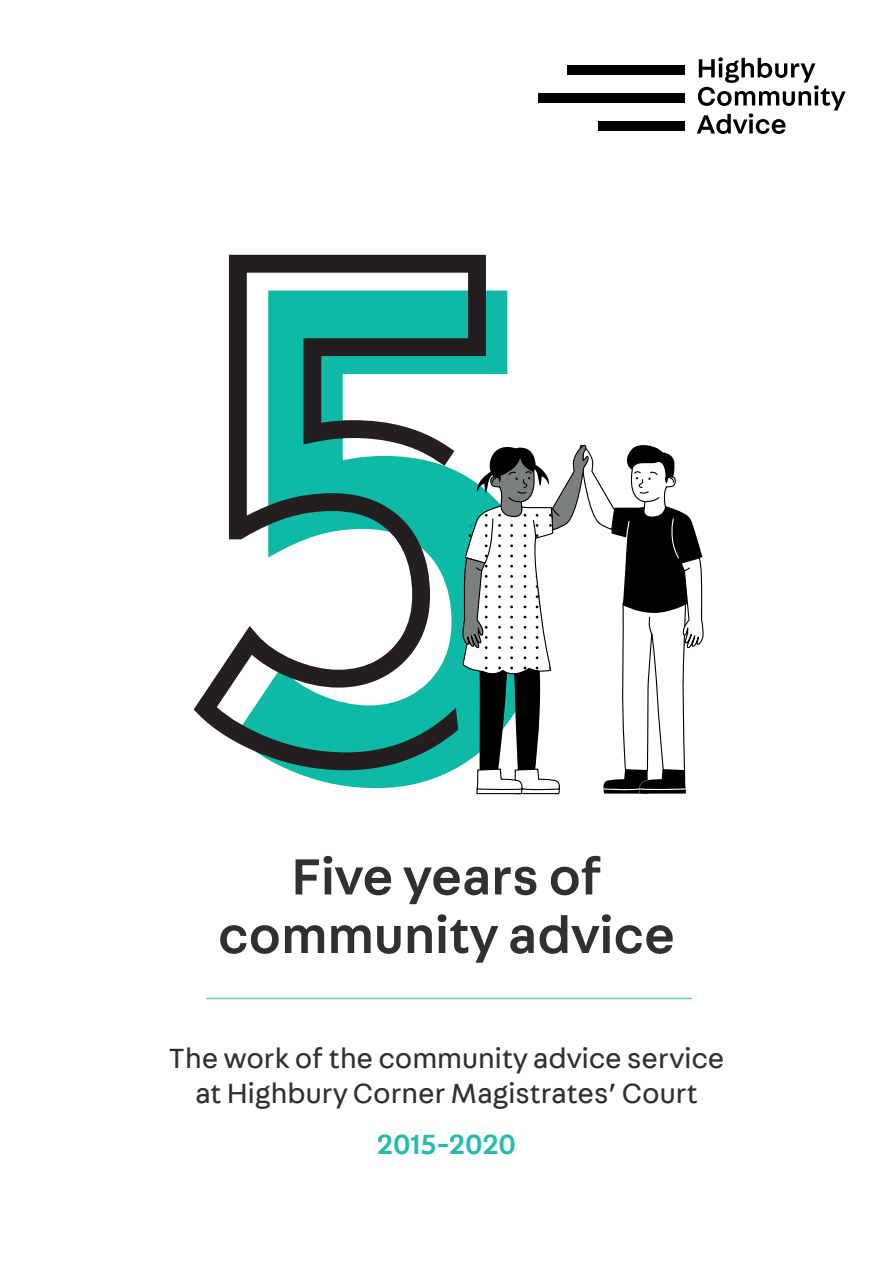
<style>
.page{position:relative;width:893px;height:1263px;background:#fff}
.page>*{position:absolute;margin:0;border:0;box-sizing:border-box;transform-origin:0 0}
.Body{font:500 54px/58.5px "Fabriga";color:#312f30;text-align:center}
.Body-2{font:29.25px/34.3px "Fabriga";color:#312f30;text-align:center}
.Body-3{font:500 29.25px "Fabriga";letter-spacing:-.01em;color:#27bca9}
</style>
<div class="page">
<div style="left:598px;top:122px;width:86px;height:9px;background:#000"></div>
<div style="left:538px;top:94px;width:146px;height:9px;background:#000"></div>
<div style="left:567px;top:66px;width:117px;height:9px;background:#000"></div>
<svg style="left:697px;top:57px;width:148px;height:77px"></svg>
<hr style="left:206px;top:998px;width:486px;height:1px;background:#6cc7ba">
<svg style="left:289px;top:291px;width:219px;height:497px;fill:#0eb9a6"></svg>
<svg style="left:194px;top:255px;width:292px;height:515px"></svg>
<svg style="left:461px;top:441px;width:243px;height:354px"></svg>
<p class="Body" style="left:218px;top:845px;width:459px">Five years of community advice</p>
<p class="Body-2" style="left:169px;top:1040px;width:557px">The work of the community advice service at Highbury Corner Magistrates’ Court</p>
<p class="Body-3" style="left:377px;top:1124px;width:141px">2015-2020</p>
</div>
